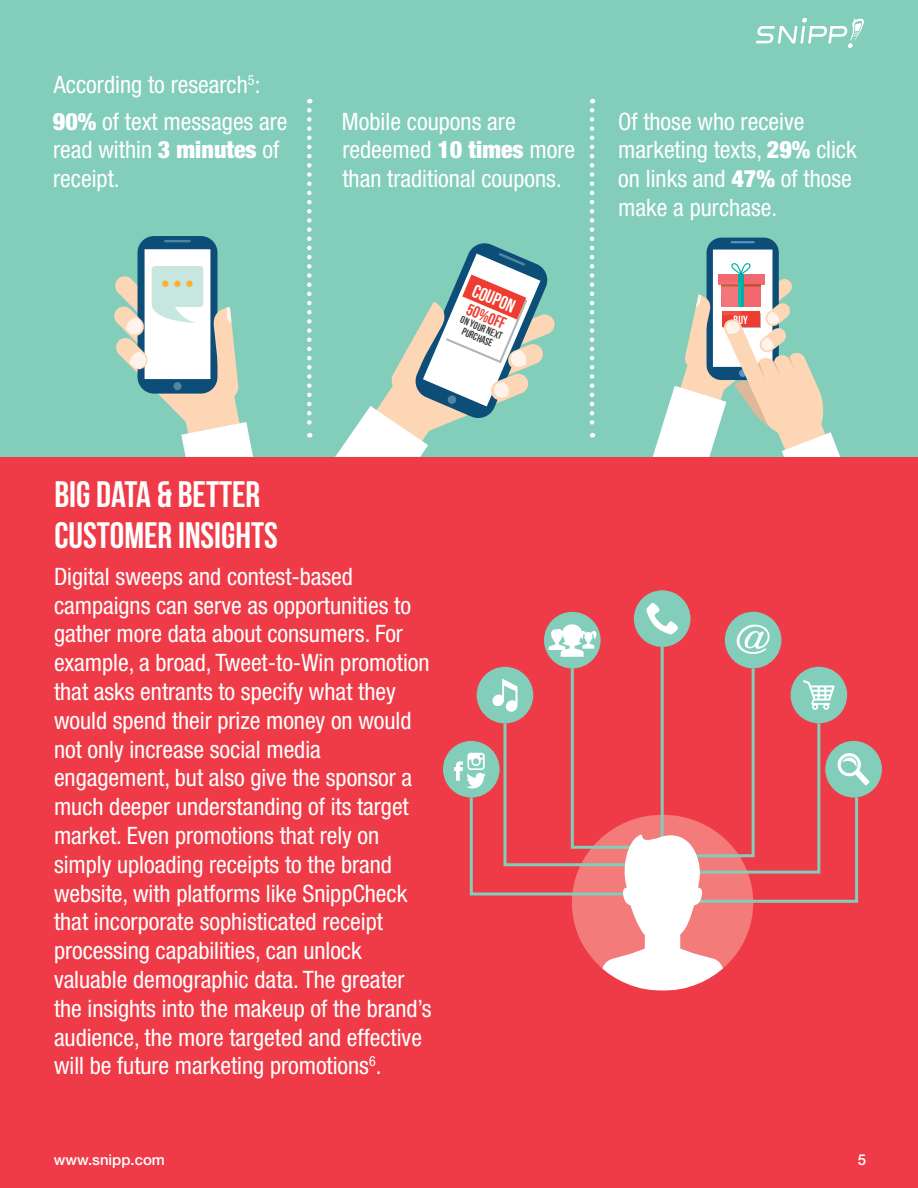
<style>
.page{position:relative;width:918px;height:1188px;background:#ee3b47}
.page>*{position:absolute;margin:0;border:0;box-sizing:border-box;transform-origin:0 0}
.t1{font:700 36.6px/41px "Bebas Neue";color:#fff}
.t2{font:condensed 24px/28.8px "Helvetica Neue LT Std";color:#fff}
.t3{font:700 18.6px "Bebas Neue";color:#fff}
.t4{font:700 16.5px "Bebas Neue";color:#ee3c30}
.t5{font:500 15px "Helvetica Neue LT Std";color:#fff}
.t6{font:700 11.85px "Bebas Neue";color:#fff}
.t7{font:700 10.35px/10.4px "Bebas Neue";color:#3e3e3f;text-align:center}
.s1{font-weight:900}
</style>
<div class="page">
<div style="left:0;top:0;width:918px;height:457px;background:#83cdbb"></div>
<div style="left:707px;top:238px;width:72px;height:142px;background:#0c4e78;border-radius:15px"></div>
<div style="left:713px;top:250px;width:59px;height:117px;background:#fff"></div>
<hr style="left:731px;top:241px;width:24px;height:2px;background:#5696cc">
<svg style="left:307px;top:110px;width:5px;height:327px"></svg>
<svg style="left:590px;top:110px;width:4px;height:327px"></svg>
<div style="left:138px;top:236px;width:79px;height:158px;background:#0c4e78;border-radius:17px"></div>
<div style="left:145px;top:249px;width:65px;height:130px;background:#fff"></div>
<hr style="left:164px;top:240px;width:27px;height:2px;background:#5086a2">
<svg style="left:114px;top:266px;width:139px;height:191px"></svg>
<div style="left:162px;top:281px;width:7px;height:6px;background:#fbaf33;border-radius:50%"></div>
<div style="left:174px;top:281px;width:7px;height:6px;background:#fbaf33;border-radius:50%"></div>
<div style="left:186px;top:281px;width:7px;height:6px;background:#fbaf33;border-radius:50%"></div>
<svg style="left:335px;top:243px;width:220px;height:214px"></svg>
<svg style="left:653px;top:261px;width:187px;height:196px"></svg>
<div style="left:725px;top:612px;width:56px;height:56px;background:#83cdbb;border-radius:50%"></div>
<svg style="left:737px;top:625px;width:33px;height:29px"></svg>
<div style="left:544px;top:612px;width:57px;height:56px;background:#83cdbb;border-radius:50%"></div>
<svg style="left:549px;top:624px;width:48px;height:33px"></svg>
<div style="left:634px;top:590px;width:57px;height:57px;background:#83cdbb;border-radius:50%"></div>
<svg style="left:646px;top:603px;width:32px;height:31px"></svg>
<div style="left:443px;top:741px;width:57px;height:57px;background:#83cdbb;border-radius:50%"></div>
<div style="left:825px;top:741px;width:57px;height:57px;background:#83cdbb;border-radius:50%"></div>
<hr style="left:661px;top:647px;width:3px;height:191px;background:#83cdbb">
<svg style="left:454px;top:665px;width:416px;height:325px"></svg>
<svg style="left:756px;top:17px;width:108px;height:31px"></svg>
<p class="t2" style="left:53px;top:66px;width:236px;line-height:36.9px">According to research<sup>5</sup>:<br><span class="s1">90%</span> of text messages are</p>
<p class="t2" style="left:53px;top:135px;width:228px">read within <span class="s1">3 minutes</span> of receipt.</p>
<p class="t2" style="left:342px;top:107px;width:235px">Mobile coupons are redeemed <span class="s1">10 times</span> more than traditional coupons.</p>
<p class="t2" style="left:618px;top:107px;width:240px">Of those who receive marketing texts, <span class="s1">29%</span> click on links and <span class="s1">47%</span> of those make a purchase.</p>
<p class="t3" style="left:477px;top:280px;width:46px;rotate:23deg">COUPON</p>
<p class="t4" style="left:471px;top:300px;width:43px;rotate:23deg">50%OFF</p>
<p class="t7" style="left:463px;top:314px;width:46px;rotate:23deg">ON YOUR NEXT<br>PURCHASE</p>
<p class="t6" style="left:734px;top:314px;width:16px">BUY</p>
<h1 class="t1" style="left:54px;top:473px;width:225px">BIG DATA &amp; BETTER<br>CUSTOMER INSIGHTS</h1>
<p class="t2" style="left:54px;top:562px;width:379px">Digital sweeps and contest-based campaigns can serve as opportunities to gather more data about consumers. For example, a broad, Tweet-to-Win promotion that asks entrants to specify what they would spend their prize money on would not only increase social media engagement, but also give the sponsor a much deeper understanding of its target market. Even promotions that rely on simply uploading receipts to the brand website, with platforms like SnippCheck that incorporate sophisticated receipt processing capabilities, can unlock valuable demographic data. The greater the insights into the makeup of the brand’s audience, the more targeted and effective will be future marketing promotions<sup>6</sup>.</p>
<p class="t5" style="left:54px;top:1150px;width:113px">www.snipp.com</p>
<p class="t5" style="left:858px;top:1150px;width:10px">5</p>
</div>
